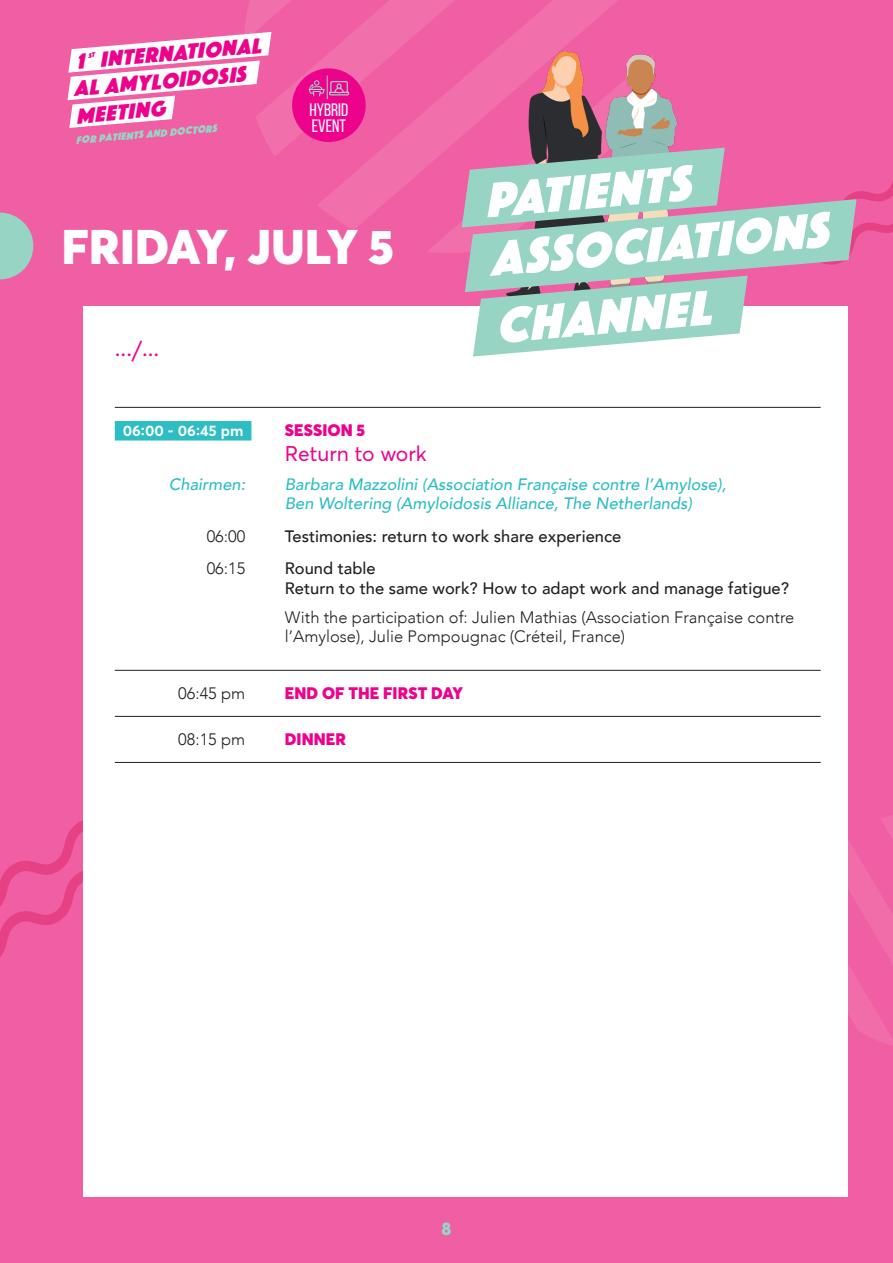
<style>
.page{position:relative;width:893px;height:1263px;background:#f05ea3}
.page>*{position:absolute;margin:0;border:0;box-sizing:border-box;transform-origin:0 0}
.t1{font:italic 51px "Phosphate Solid";color:#fff}
.t2{font:900 48px "Averta";letter-spacing:.005em;color:#fff}
.t3{font:24px "Averta";color:#ed028c}
.t4{font:italic 22.5px "Phosphate Solid";color:#ed028c}
.t5{font:21px "Averta";color:#ed028c}
.t6{font:18px/16.5px "Bebas Neue";color:#fff}
.t7{font:900 18px "Averta";color:#98d4c4}
.t8{font:300 16.5px/19.8px "Avenir";color:#231f20}
.t9{font:italic 500 16.5px/19.8px "Avenir";color:#2dbec4}
.t10{font:500 16.5px/19.8px "Avenir";color:#231f20}
.t11{font:900 16.5px "Averta";letter-spacing:.005em;color:#ed028c}
.t12{font:700 15px "Averta";color:#fff}
.t13{font:italic 10.8px "Phosphate Solid";color:#98d4c4}
</style>
<div class="page">
<svg style="left:0;top:820px;width:83px;height:137px"></svg>
<svg style="left:848px;top:815px;width:45px;height:230px"></svg>
<div style="left:83px;top:306px;width:765px;height:890px;background:#fff"></div>
<svg style="left:0;top:213px;width:33px;height:66px"></svg>
<hr style="left:115px;top:407px;width:706px;height:1px;background:#231f20">
<div style="left:115px;top:421px;width:136px;height:19px;background:#2dbec4"></div>
<hr style="left:115px;top:670px;width:706px;height:1px;background:#231f20">
<hr style="left:115px;top:716px;width:706px;height:1px;background:#231f20">
<hr style="left:115px;top:762px;width:706px;height:1px;background:#231f20">
<svg style="left:67px;top:0;width:826px;height:356px"></svg>
<p class="t4" style="left:75px;top:46px;width:186px;rotate:-5deg">1 INTERNATIONAL</p>
<p class="t4" style="left:72px;top:73px;width:174px;rotate:-5deg">AL Amyloidosis</p>
<p class="t4" style="left:75px;top:100px;width:90px;rotate:-5deg">Meeting</p>
<p class="t13" style="left:75px;top:133px;width:143px;rotate:-5deg">for patients and doctors</p>
<p class="t6" style="left:309px;top:101px;width:40px">HYBRID<br>EVENT</p>
<p class="t2" style="left:62px;top:216px;width:334px">FRIDAY, JULY 5</p>
<p class="t3" style="left:115px;top:333px;width:46px">.../...</p>
<p class="t1" style="left:481px;top:165px;width:207px;rotate:-5deg">PATIENTS</p>
<p class="t1" style="left:486px;top:223px;width:340px;rotate:-5deg">ASSOCIATIONS</p>
<p class="t1" style="left:492px;top:290px;width:216px;rotate:-5deg">chanNel</p>
<p class="t12" style="left:123px;top:421px;width:122px">06:00 - 06:45 pm</p>
<p class="t11" style="left:285px;top:419px;width:82px">SESSION 5</p>
<p class="t5" style="left:285px;top:441px;width:143px">Return to work</p>
<p class="t9" style="left:169px;top:474px;width:78px">Chairmen:</p>
<p class="t9" style="left:285px;top:474px;width:443px">Barbara Mazzolini (Association Française contre l’Amylose),<br>Ben Woltering (Amyloidosis Alliance, The Netherlands)</p>
<p class="t8" style="left:207px;top:526px;width:40px">06:00</p>
<p class="t10" style="left:285px;top:525px;width:338px">Testimonies: return to work share experience</p>
<p class="t8" style="left:207px;top:559px;width:40px">06:15</p>
<p class="t10" style="left:285px;top:558px;width:506px">Round table<br>Return to the same work? How to adapt work and manage fatigue?</p>
<p class="t8" style="left:285px;top:607px;width:511px">With the participation of: Julien Mathias (Association Française contre l’Amylose), Julie Pompougnac (Créteil, France)</p>
<p class="t8" style="left:178px;top:683px;width:69px">06:45 pm</p>
<p class="t11" style="left:285px;top:682px;width:180px">END OF THE FIRST DAY</p>
<p class="t8" style="left:178px;top:729px;width:69px">08:15 pm</p>
<p class="t11" style="left:285px;top:728px;width:63px">DINNER</p>
<p class="t7" style="left:441px;top:1216px;width:11px">8</p>
</div>
